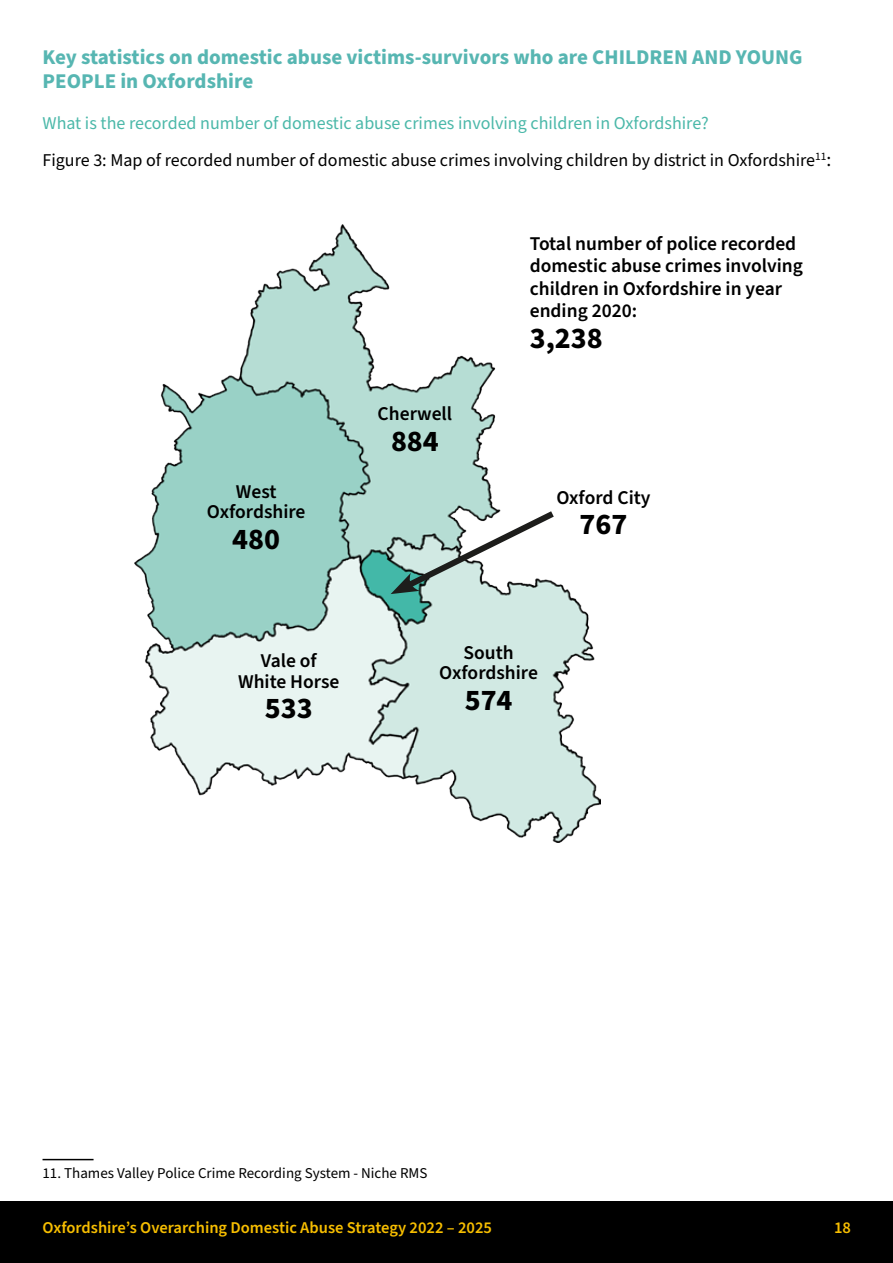
<style>
.page{position:relative;width:893px;height:1263px;background:#fff}
.page>*{position:absolute;margin:0;border:0;box-sizing:border-box;transform-origin:0 0}
.Body{font:700 30px "Source Sans Pro";color:#000}
.Body-2{font:700 21px/24px "Source Sans Pro";color:#57b6b2}
.Body-3{font:600 19.5px/22.5px "Source Sans Pro";color:#000}
.Body-4{font:18px "Source Sans Pro";color:#000}
.Body-5{font:18px "Source Sans Pro";color:#4bb8a9}
.t1{font:600 16.5px "Source Sans Pro";color:#f7be00}
.Footnote{font:15px "Source Sans Pro";color:#000}
.s1{font-size:19.5px}
</style>
<div class="page">
<div style="left:0;top:1201px;width:893px;height:62px;background:#000"></div>
<img style="left:135px;top:224px;width:465px;height:618px">
<svg style="left:391px;top:506px;width:169px;height:89px"></svg>
<hr style="left:43px;top:1159px;width:51px;height:1px;background:#000">
<p class="Body-2" style="left:43px;top:46px;width:761px">Key statistics on domestic abuse victims-survivors who are CHILDREN AND YOUNG<br>PEOPLE in Oxfordshire</p>
<p class="Body-5" style="left:43px;top:111px;width:668px">What is the recorded number of domestic abuse crimes involving children in Oxfordshire?</p>
<p class="Body-4" style="left:43px;top:148px;width:790px">Figure 3: Map of recorded number of domestic abuse crimes involving children by district in Oxfordshire<sup>11</sup><span class="s1">:</span></p>
<p class="Body-3" style="left:236px;top:481px;width:42px">West</p>
<p class="Body-3" style="left:207px;top:501px;width:100px">Oxfordshire</p>
<p class="Body" style="left:232px;top:519px;width:49px">480</p>
<p class="Body-3" style="left:261px;top:650px;width:57px">Vale of</p>
<p class="Body-3" style="left:238px;top:670px;width:103px">White Horse</p>
<p class="Body" style="left:265px;top:688px;width:49px">533</p>
<p class="Body-3" style="left:378px;top:403px;width:76px">Cherwell</p>
<p class="Body" style="left:391px;top:420px;width:49px">884</p>
<p class="Body-3" style="left:530px;top:233px;width:275px">Total number of police recorded domestic abuse crimes involving children in Oxfordshire in year ending 2020:</p>
<p class="Body" style="left:530px;top:318px;width:75px">3,238</p>
<p class="Body-3" style="left:556px;top:487px;width:96px">Oxford City</p>
<p class="Body" style="left:579px;top:504px;width:49px">767</p>
<p class="Body-3" style="left:464px;top:642px;width:52px">South</p>
<p class="Body-3" style="left:439px;top:662px;width:100px">Oxfordshire</p>
<p class="Body" style="left:465px;top:679px;width:49px">574</p>
<p class="Footnote" style="left:43px;top:1163px;width:386px">11. Thames Valley Police Crime Recording System - Niche RMS</p>
<p class="t1" style="left:43px;top:1216px;width:451px">Oxfordshire’s Overarching Domestic Abuse Strategy 2022 – 2025</p>
<p class="t1" style="left:834px;top:1216px;width:18px">18</p>
</div>
